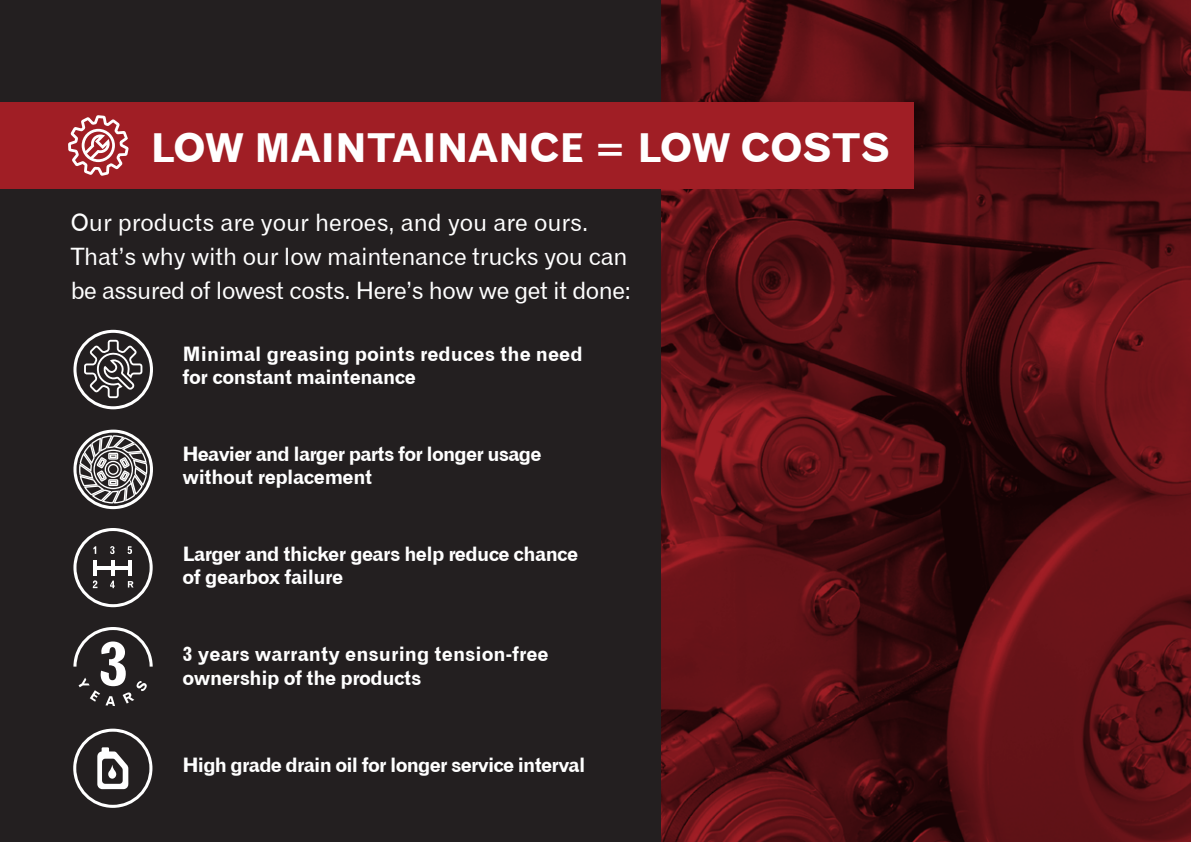
<style>
.page{position:relative;width:1191px;height:842px;background:#231f20}
.page>*{position:absolute;margin:0;border:0;box-sizing:border-box;transform-origin:0 0}
.t1{font:40px "Gothic 720 BT Bold B";color:#fff}
.t2{font:24px/34.2px "Gothic 720 BT Roman B";letter-spacing:-.01em;color:#fff}
.t3{font:20px/23.2px "Gothic 720 BT Bold B";color:#fff}
.t4{font:20px/23.2px "Gothic 720 BT Bold B";letter-spacing:-.04em;color:#fff}
.t5{font:20px/23.2px "Gothic 720 BT Bold B";letter-spacing:-.02em;color:#fff}
</style>
<div class="page">
<svg style="left:662px;top:0;width:529px;height:842px;background:#520f13"></svg>
<div style="left:0;top:102px;width:914px;height:87px;background:#a01e25"></div>
<svg style="left:73px;top:330px;width:80px;height:79px"></svg>
<svg style="left:73px;top:430px;width:80px;height:79px"></svg>
<svg style="left:73px;top:528px;width:80px;height:79px"></svg>
<svg style="left:73px;top:627px;width:80px;height:79px"></svg>
<svg style="left:73px;top:728px;width:79px;height:80px"></svg>
<svg style="left:68px;top:115px;width:61px;height:61px"></svg>
<h1 class="t1" style="left:150px;top:123px;width:741px">LOW MAINTAINANCE = LOW COSTS</h1>
<p class="t2" style="left:71px;top:205px;width:562px">Our products are your heroes, and you are ours.<br>That’s why with our low maintenance trucks you can be assured of lowest costs. Here’s how we get it done:</p>
<p class="t3" style="left:182px;top:342px;width:402px">Minimal greasing points reduces the need for constant maintenance</p>
<p class="t4" style="left:182px;top:442px;width:360px">Heavier and larger parts for longer usage without replacement</p>
<p class="t5" style="left:182px;top:542px;width:397px">Larger and thicker gears help reduce chance of gearbox failure</p>
<p class="t3" style="left:182px;top:642px;width:368px">3 years warranty ensuring tension-free ownership of the products</p>
<p class="t4" style="left:182px;top:753px;width:404px">High grade drain oil for longer service interval</p>
</div>
